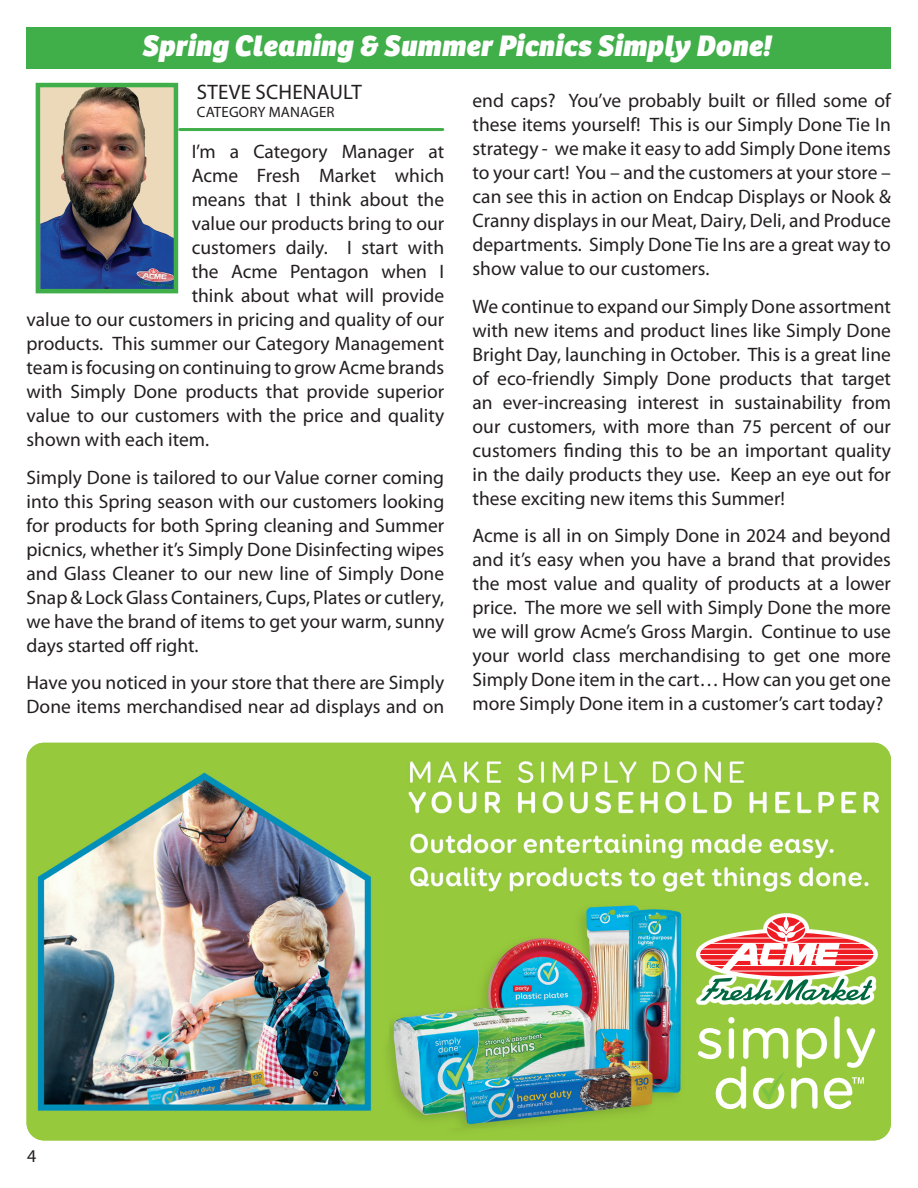
<style>
.page{position:relative;width:918px;height:1188px;background:#fff}
.page>*{position:absolute;margin:0;border:0;box-sizing:border-box;transform-origin:0 0}
.t1{font:italic 800 28.5px "Ronnia";color:#fff}
.t2{font:21px "Myriad Pro";letter-spacing:.01em;color:#231f20}
.t3{font:19.5px/24px "Myriad Pro";color:#231f20;text-align:justify}
.t4{font:18px "Myriad Pro";color:#231f20}
.t5{font:15px "Myriad Pro";letter-spacing:.01em;color:#231f20}
</style>
<div class="page">
<img style="left:41px;top:88px;width:132px;height:200px">
<div style="left:36px;top:83px;width:142px;height:210px;border:4px solid #40ae49"></div>
<hr style="left:180px;top:128px;width:263px;height:3px;background:#40ae49">
<div style="left:26px;top:27px;width:865px;height:42px;background:#40ae49"></div>
<img style="left:27px;top:743px;width:864px;height:397px">
<svg style="left:696px;top:913px;width:182px;height:92px;fill:#97c93c"></svg>
<div style="left:766px;top:916px;width:40px;height:27px;background:#fff;border-radius:50%"></div>
<svg style="left:699px;top:917px;width:174px;height:85px"></svg>
<svg style="left:698px;top:1016px;width:178px;height:95px"></svg>
<p class="t1" style="left:143px;top:27px;width:631px">Spring Cleaning &amp; Summer Picnics Simply Done!</p>
<p class="t2" style="left:197px;top:79px;width:167px">STEVE SCHENAULT</p>
<p class="t5" style="left:197px;top:103px;width:139px">CATEGORY MANAGER</p>
<p class="t3" style="left:192px;top:139px;width:254px">I’m a Category Manager at</p>
<p class="t3" style="left:192px;top:163px;width:254px">Acme Fresh Market which</p>
<p class="t3" style="left:192px;top:187px;width:254px">means that I think about the</p>
<p class="t3" style="left:192px;top:211px;width:254px">value our products bring to our</p>
<p class="t3" style="left:192px;top:235px;width:254px">customers daily. I start with</p>
<p class="t3" style="left:192px;top:259px;width:254px">the Acme Pentagon when I</p>
<p class="t3" style="left:192px;top:283px;width:254px">think about what will provide</p>
<p class="t3" style="left:27px;top:307px;width:419px">value to our customers in pricing and quality of our</p>
<p class="t3" style="left:27px;top:331px;width:419px">products. This summer our Category Management</p>
<p class="t3" style="left:27px;top:355px;width:419px">team is focusing on continuing to grow Acme brands</p>
<p class="t3" style="left:27px;top:379px;width:419px">with Simply Done products that provide superior</p>
<p class="t3" style="left:27px;top:403px;width:419px">value to our customers with the price and quality</p>
<p class="t3" style="left:27px;top:427px;width:184px">shown with each item.</p>
<p class="t3" style="left:27px;top:465px;width:419px">Simply Done is tailored to our Value corner coming into this Spring season with our customers looking for products for both Spring cleaning and Summer picnics, whether it’s Simply Done Disinfecting wipes and Glass Cleaner to our new line of Simply Done Snap &amp; Lock Glass Containers, Cups, Plates or cutlery, we have the brand of items to get your warm, sunny days started off right.</p>
<p class="t3" style="left:27px;top:670px;width:419px">Have you noticed in your store that there are Simply<br>Done items merchandised near ad displays and on</p>
<p class="t3" style="left:473px;top:88px;width:420px">end caps? You’ve probably built or filled some of these items yourself! This is our Simply Done Tie In strategy - we make it easy to add Simply Done items to your cart! You – and the customers at your store – can see this in action on Endcap Displays or Nook &amp; Cranny displays in our Meat, Dairy, Deli, and Produce departments. Simply Done Tie Ins are a great way to show value to our customers.</p>
<p class="t3" style="left:473px;top:294px;width:420px">We continue to expand our Simply Done assortment with new items and product lines like Simply Done Bright Day, launching in October. This is a great line of eco-friendly Simply Done products that target an ever-increasing interest in sustainability from our customers, with more than 75 percent of our customers finding this to be an important quality in the daily products they use. Keep an eye out for these exciting new items this Summer!</p>
<p class="t3" style="left:473px;top:523px;width:420px">Acme is all in on Simply Done in 2024 and beyond and it’s easy when you have a brand that provides the most value and quality of products at a lower price. The more we sell with Simply Done the more we will grow Acme’s Gross Margin. Continue to use your world class merchandising to get one more Simply Done item in the cart… How can you get one more Simply Done item in a customer’s cart today?</p>
<p class="t4" style="left:27px;top:1145px;width:11px">4</p>
</div>
